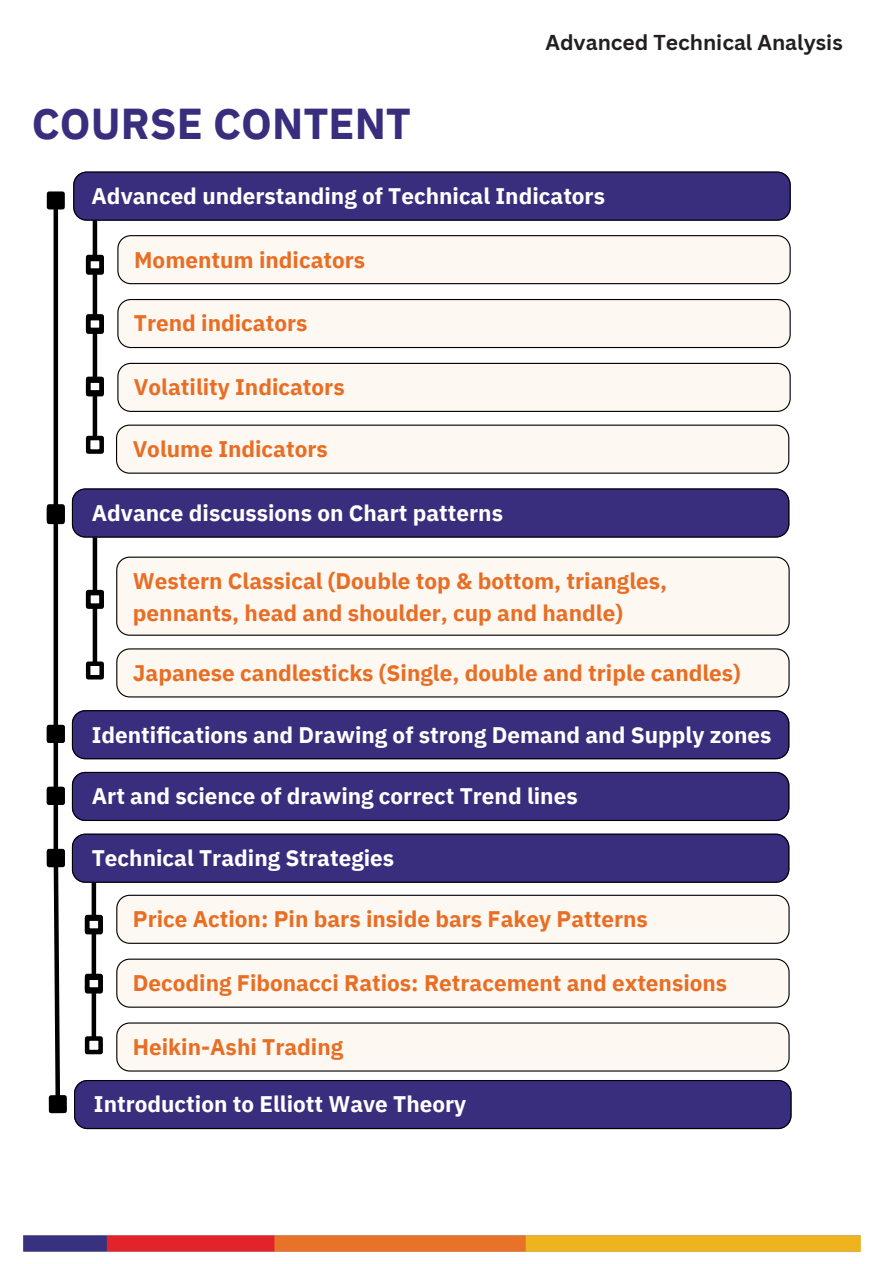
<style>
.page{position:relative;width:894px;height:1264px;background:#fff}
.page>*{position:absolute;margin:0;border:0;box-sizing:border-box;transform-origin:0 0}
.t1{font:700 43.2px "IBM Plex Sans";color:#392d7d}
.t2{font:700 22.5px/31.5px "IBM Plex Sans";color:#e86e25}
.t3{font:700 22.5px "IBM Plex Sans";color:#fff}
.t4{font:700 21px "Canva Sans";color:#231f20}
</style>
<div class="page">
<img style="left:23px;top:1235px;width:838px;height:17px">
<hr style="left:93px;top:214px;width:4px;height:42px;background:#000">
<div style="left:86px;top:255px;width:18px;height:18px;border:4px solid #000"></div>
<svg style="left:73px;top:171px;width:717px;height:50px;background:#382d78"></svg>
<svg style="left:117px;top:235px;width:673px;height:49px"></svg>
<svg style="left:117px;top:299px;width:673px;height:49px"></svg>
<svg style="left:117px;top:363px;width:673px;height:49px"></svg>
<svg style="left:116px;top:424px;width:673px;height:49px"></svg>
<hr style="left:54px;top:208px;width:4px;height:297px;background:#000">
<div style="left:49px;top:194px;width:14px;height:13px;background:#000"></div>
<div style="left:47px;top:191px;width:18px;height:18px;border:4px solid #000"></div>
<div style="left:47px;top:504px;width:18px;height:18px;border:4px solid #000"></div>
<hr style="left:93px;top:530px;width:4px;height:61px;background:#000">
<div style="left:86px;top:590px;width:18px;height:18px;border:4px solid #000"></div>
<div style="left:72px;top:488px;width:717px;height:49px;background:#392d7d"></div>
<hr style="left:93px;top:274px;width:4px;height:41px;background:#000">
<div style="left:86px;top:257px;width:18px;height:18px;border:4px solid #000"></div>
<div style="left:86px;top:314px;width:18px;height:18px;border:4px solid #000"></div>
<hr style="left:93px;top:333px;width:4px;height:45px;background:#000">
<div style="left:86px;top:316px;width:18px;height:18px;border:4px solid #000"></div>
<div style="left:86px;top:376px;width:18px;height:18px;border:4px solid #000"></div>
<hr style="left:93px;top:395px;width:4px;height:42px;background:#000">
<div style="left:86px;top:378px;width:18px;height:18px;border:4px solid #000"></div>
<div style="left:86px;top:436px;width:18px;height:18px;border:4px solid #000"></div>
<hr style="left:93px;top:607px;width:4px;height:55px;background:#000">
<div style="left:86px;top:591px;width:18px;height:18px;border:4px solid #000"></div>
<div style="left:86px;top:661px;width:18px;height:18px;border:4px solid #000"></div>
<div style="left:116px;top:556px;width:673px;height:79px;background:#fdf8f1"></div>
<svg style="left:116px;top:648px;width:673px;height:49px"></svg>
<hr style="left:54px;top:523px;width:4px;height:203px;background:#000">
<div style="left:49px;top:508px;width:14px;height:14px;background:#000"></div>
<div style="left:47px;top:506px;width:18px;height:18px;border:4px solid #000"></div>
<div style="left:47px;top:725px;width:18px;height:18px;border:4px solid #000"></div>
<div style="left:72px;top:710px;width:717px;height:49px;background:#392d7d"></div>
<div style="left:72px;top:772px;width:717px;height:49px;background:#392d7d"></div>
<hr style="left:92px;top:872px;width:4px;height:44px;background:#000">
<div style="left:85px;top:914px;width:18px;height:18px;border:4px solid #000"></div>
<hr style="left:92px;top:933px;width:4px;height:41px;background:#000">
<div style="left:85px;top:916px;width:18px;height:18px;border:4px solid #000"></div>
<div style="left:85px;top:973px;width:18px;height:18px;border:4px solid #000"></div>
<hr style="left:92px;top:992px;width:4px;height:45px;background:#000">
<div style="left:85px;top:975px;width:18px;height:18px;border:4px solid #000"></div>
<div style="left:85px;top:1036px;width:18px;height:18px;border:4px solid #000"></div>
<div style="left:72px;top:833px;width:717px;height:49px;background:#392d7d"></div>
<hr style="left:54px;top:741px;width:4px;height:47px;background:#000">
<div style="left:49px;top:727px;width:14px;height:13px;background:#000"></div>
<div style="left:47px;top:724px;width:18px;height:18px;border:4px solid #000"></div>
<div style="left:47px;top:787px;width:18px;height:18px;border:4px solid #000"></div>
<hr style="left:54px;top:803px;width:4px;height:47px;background:#000">
<div style="left:49px;top:789px;width:14px;height:13px;background:#000"></div>
<div style="left:47px;top:786px;width:18px;height:18px;border:4px solid #000"></div>
<div style="left:47px;top:848px;width:18px;height:18px;border:4px solid #000"></div>
<div style="left:116px;top:894px;width:673px;height:49px;background:#fdf8f1"></div>
<svg style="left:116px;top:958px;width:673px;height:49px"></svg>
<svg style="left:116px;top:1022px;width:673px;height:49px"></svg>
<div style="left:74px;top:1080px;width:717px;height:49px;background:#392d7d"></div>
<svg style="left:51px;top:867px;width:11px;height:228px"></svg>
<div style="left:49px;top:851px;width:14px;height:14px;background:#000"></div>
<div style="left:47px;top:849px;width:18px;height:18px;border:4px solid #000"></div>
<div style="left:51px;top:1097px;width:14px;height:13px;background:#000"></div>
<div style="left:49px;top:1095px;width:18px;height:18px;border:4px solid #000"></div>
<p class="t1" style="left:32px;top:95px;width:381px">COURSE CONTENT</p>
<h1 class="t4" style="left:545px;top:28px;width:299px">Advanced Technical Analysis</h1>
<p class="t3" style="left:91px;top:181px;width:515px">Advanced understanding of Technical Indicators</p>
<p class="t2" style="left:134px;top:243px;width:232px">Momentum indicators</p>
<p class="t2" style="left:134px;top:307px;width:175px">Trend indicators</p>
<p class="t2" style="left:134px;top:371px;width:212px">Volatility Indicators</p>
<p class="t2" style="left:133px;top:433px;width:197px">Volume Indicators</p>
<p class="t3" style="left:92px;top:498px;width:412px">Advance discussions on Chart patterns</p>
<p class="t2" style="left:133px;top:565px;width:535px">Western Classical (Double top &amp; bottom, triangles, pennants, head and shoulder, cup and handle)</p>
<p class="t2" style="left:133px;top:656px;width:609px">Japanese candlesticks (Single, double and triple candles)</p>
<p class="t3" style="left:92px;top:719px;width:681px">Identifications and Drawing of strong Demand and Supply zones</p>
<p class="t3" style="left:92px;top:781px;width:487px">Art and science of drawing correct Trend lines</p>
<p class="t3" style="left:92px;top:843px;width:304px">Technical Trading Strategies</p>
<p class="t2" style="left:133px;top:903px;width:516px">Price Action: Pin bars inside bars Fakey Patterns</p>
<p class="t2" style="left:133px;top:966px;width:595px">Decoding Fibonacci Ratios: Retracement and extensions</p>
<p class="t2" style="left:133px;top:1030px;width:212px">Heikin-Ashi Trading</p>
<p class="t3" style="left:94px;top:1089px;width:374px">Introduction to Elliott Wave Theory</p>
</div>
